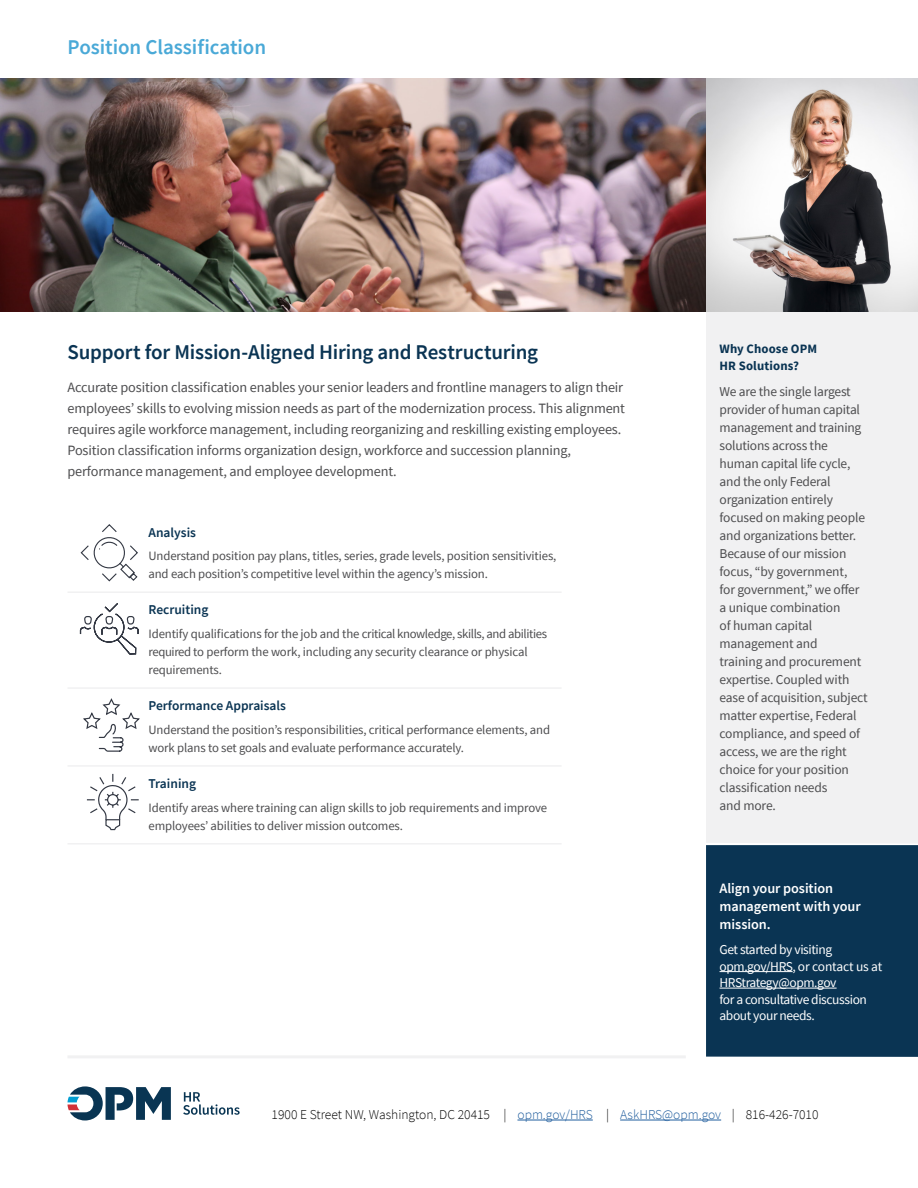
<style>
.page{position:relative;width:918px;height:1188px;background:#fff}
.page>*{position:absolute;margin:0;border:0;box-sizing:border-box;transform-origin:0 0}
.t1{font:600 21px "Source Sans Pro";letter-spacing:-.01em;color:#0a3453}
.t2{font:600 21px "Source Sans Pro";letter-spacing:-.005em;color:#4aa9d7}
.t3{font:14.25px/21px "Source Sans Pro";letter-spacing:-.01em;color:#4d4d4f}
.t4{font:600 14.25px/18px "Source Sans Pro";letter-spacing:-.005em;color:#fff}
.t5{font:13.5px/18px "Source Sans Pro";letter-spacing:-.01em;color:#4d4d4f}
.t6{font:13.5px/16.5px "Source Sans Pro";letter-spacing:-.03em;color:#fff}
.t7{font:600 13.5px "Source Sans Pro";color:#0a3453}
.t8{font:300 13.5px "Source Sans Pro";color:#000}
.t9{font:300 13.5px "Source Sans Pro";color:#215e9e}
.t10{font:12.75px/18px "Source Sans Pro";letter-spacing:-.01em;color:#4d4d4f}
.t11{font:700 12.75px/16.5px "Source Sans Pro";letter-spacing:.015em;color:#0a3453}
</style>
<div class="page">
<div style="left:706px;top:311px;width:212px;height:532px;background:#f1f1f2"></div>
<div style="left:706px;top:845px;width:212px;height:212px;background:#0a3453"></div>
<img style="left:0;top:79px;width:706px;height:232px">
<svg style="left:706px;top:79px;width:212px;height:232px"></svg>
<hr style="left:517px;top:1120px;width:76px;height:1px;background:#215e9e">
<hr style="left:620px;top:1120px;width:101px;height:1px;background:#215e9e">
<hr style="left:720px;top:971px;width:73px;height:1px;background:#fff">
<hr style="left:720px;top:988px;width:117px;height:1px;background:#fff">
<hr style="left:68px;top:1055px;width:618px;height:3px;background:#f1f1f2">
<hr style="left:68px;top:591px;width:494px;height:2px;background:#f1f1f2">
<hr style="left:68px;top:687px;width:494px;height:2px;background:#f1f1f2">
<hr style="left:68px;top:765px;width:494px;height:2px;background:#f1f1f2">
<hr style="left:68px;top:843px;width:494px;height:2px;background:#f1f1f2">
<svg style="left:81px;top:524px;width:57px;height:58px"></svg>
<svg style="left:80px;top:603px;width:59px;height:52px"></svg>
<svg style="left:83px;top:698px;width:57px;height:54px"></svg>
<svg style="left:87px;top:774px;width:52px;height:56px"></svg>
<svg style="left:68px;top:1086px;width:103px;height:34px"></svg>
<svg style="left:183px;top:1092px;width:57px;height:23px"></svg>
<h1 class="t2" style="left:68px;top:33px;width:200px">Position Classification</h1>
<h1 class="t1" style="left:68px;top:339px;width:472px">Support for Mission-Aligned Hiring and Restructuring</h1>
<p class="t3" style="left:68px;top:377px;width:559px">Accurate position classification enables your senior leaders and frontline managers to align their employees’ skills to evolving mission needs as part of the modernization process. This alignment requires agile workforce management, including reorganizing and reskilling existing employees.<br>Position classification informs organization design, workforce and succession planning, performance management, and employee development.</p>
<p class="t7" style="left:148px;top:523px;width:49px">Analysis</p>
<p class="t10" style="left:148px;top:547px;width:409px">Understand position pay plans, titles, series, grade levels, position sensitivities, and each position’s competitive level within the agency’s mission.</p>
<p class="t7" style="left:148px;top:601px;width:62px">Recruiting</p>
<p class="t10" style="left:148px;top:625px;width:400px">Identify qualifications for the job and the critical knowledge, skills, and abilities required to perform the work, including any security clearance or physical requirements.</p>
<p class="t7" style="left:148px;top:697px;width:139px">Performance Appraisals</p>
<p class="t10" style="left:148px;top:720px;width:403px">Understand the position’s responsibilities, critical performance elements, and work plans to set goals and evaluate performance accurately.</p>
<p class="t7" style="left:148px;top:775px;width:49px">Training</p>
<p class="t10" style="left:148px;top:798px;width:400px">Identify areas where training can align skills to job requirements and improve employees’ abilities to deliver mission outcomes.</p>
<p class="t11" style="left:720px;top:340px;width:99px">Why Choose OPM<br>HR Solutions?</p>
<p class="t5" style="left:720px;top:383px;width:150px">We are the single largest provider of human capital management and training solutions across the human capital life cycle, and the only Federal organization entirely focused on making people and organizations better.<br>Because of our mission focus, “by government,<br>for government,” we offer a unique combination<br>of human capital management and<br>training and procurement expertise. Coupled with ease of acquisition, subject matter expertise, Federal compliance, and speed of access, we are the right choice for your position classification needs<br>and more.</p>
<p class="t4" style="left:720px;top:879px;width:143px">Align your position management with your mission.</p>
<p class="t6" style="left:720px;top:941px;width:164px">Get started by visiting opm.gov/HRS, or contact us at<br>HRStrategy@opm.gov<br>for a consultative discussion about your needs.</p>
<p class="t8" style="left:504px;top:1106px;width:5px">|</p>
<p class="t8" style="left:606px;top:1106px;width:5px">|</p>
<p class="t8" style="left:732px;top:1106px;width:5px">|</p>
<p class="t8" style="left:272px;top:1106px;width:220px">1900 E Street NW, Washington, DC 20415</p>
<p class="t9" style="left:517px;top:1106px;width:77px">opm.gov/HRS</p>
<p class="t9" style="left:620px;top:1106px;width:103px">AskHRS@opm.gov</p>
<p class="t8" style="left:746px;top:1106px;width:74px">816-426-7010</p>
</div>
